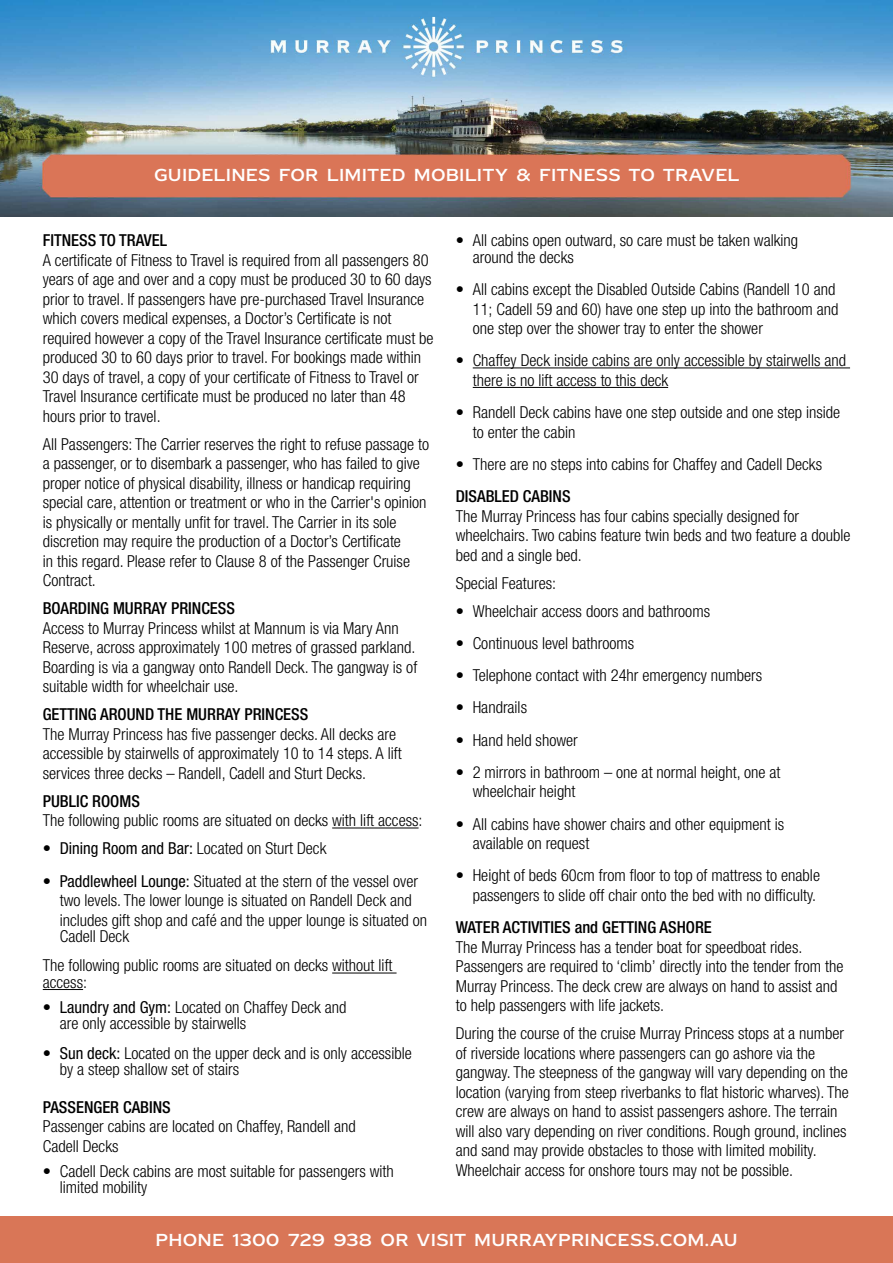
<style>
.page{position:relative;width:893px;height:1263px;background:#fff}
.page>*{position:absolute;margin:0;border:0;box-sizing:border-box;transform-origin:0 0}
.t1{font:condensed 28.5px "Helvetica Neue LT Std";color:#fff}
.t2{font:17.25px "Copperplate New All";letter-spacing:.05em;color:#fff}
.t3{font:300 condensed 16.5px/19.5px "Helvetica Neue LT Std";color:#000}
.t4{font:500 condensed 16.5px "Helvetica Neue LT Std";color:#000}
.t5{font:condensed 16.5px "Helvetica Neue LT Std";color:#000}
.s1{font-weight:300}
.s2{font-weight:400}
</style>
<div class="page">
<img style="left:0;top:0;width:893px;height:216px">
<div style="left:0;top:1216px;width:893px;height:47px;background:#d97657"></div>
<hr style="left:332px;top:827px;width:87px;height:1px;background:#000">
<hr style="left:332px;top:972px;width:65px;height:1px;background:#000">
<hr style="left:43px;top:989px;width:40px;height:1px;background:#000">
<hr style="left:473px;top:367px;width:377px;height:1px;background:#000">
<hr style="left:473px;top:387px;width:195px;height:1px;background:#000">
<p class="t2" style="left:154px;top:165px;width:586px">GUIDELINES FOR LIMITED MOBILITY &amp; FITNESS TO TRAVEL</p>
<p class="t4" style="left:43px;top:231px;width:126px">FITNESS TO TRAVEL</p>
<p class="t3" style="left:43px;top:250px;width:392px">A certificate of Fitness to Travel is required from all passengers 80 years of age and over and a copy must be produced 30 to 60 days prior to travel. If passengers have pre-purchased Travel Insurance which covers medical expenses, a Doctor’s Certificate is not required however a copy of the Travel Insurance certificate must be produced 30 to 60 days prior to travel. For bookings made within 30 days of travel, a copy of your certificate of Fitness to Travel or Travel Insurance certificate must be produced no later than 48 hours prior to travel.</p>
<p class="t3" style="left:43px;top:434px;width:388px">All Passengers: The Carrier reserves the right to refuse passage to a passenger, or to disembark a passenger, who has failed to give proper notice of physical disability, illness or handicap requiring special care, attention or treatment or who in the Carrier's opinion is physically or mentally unfit for travel. The Carrier in its sole discretion may require the production of a Doctor’s Certificate<br>in this regard. Please refer to Clause 8 of the Passenger Cruise Contract.</p>
<p class="t4" style="left:43px;top:599px;width:194px">BOARDING MURRAY PRINCESS</p>
<p class="t3" style="left:43px;top:618px;width:376px">Access to Murray Princess whilst at Mannum is via Mary Ann Reserve, across approximately 100 metres of grassed parkland.<br>Boarding is via a gangway onto Randell Deck. The gangway is of suitable width for wheelchair use.</p>
<p class="t4" style="left:43px;top:705px;width:267px">GETTING AROUND THE MURRAY PRINCESS</p>
<p class="t3" style="left:43px;top:724px;width:360px">The Murray Princess has five passenger decks. All decks are accessible by stairwells of approximately 10 to 14 steps. A lift services three decks – Randell, Cadell and Sturt Decks.</p>
<p class="t4" style="left:43px;top:791px;width:99px">PUBLIC ROOMS</p>
<p class="t3" style="left:43px;top:811px;width:381px">The following public rooms are situated on decks with lift access:</p>
<p class="t5" style="left:43px;top:839px;width:285px">• Dining Room and Bar: <span class="s1">Located on Sturt Deck</span></p>
<p class="t3" style="left:60px;top:871px;width:369px;text-indent:-17px"><span class="s2">• Paddlewheel Lounge:</span> Situated at the stern of the vessel over two levels. The lower lounge is situated on Randell Deck and includes gift shop and café and the upper lounge is situated on</p>
<p class="t3" style="left:43px;top:921px;width:351px;line-height:29.2px;text-indent:17px">Cadell Deck<br>The following public rooms are situated on decks without lift</p>
<p class="t3" style="left:43px;top:972px;width:46px">access:</p>
<p class="t3" style="left:60px;top:999px;width:288px;line-height:16.5px;text-indent:-17px"><span class="s2">• Laundry and Gym:</span> Located on Chaffey Deck and are only accessible by stairwells</p>
<p class="t3" style="left:60px;top:1044px;width:353px;line-height:16.5px;text-indent:-17px"><span class="s2">• Sun deck:</span> Located on the upper deck and is only accessible by a steep shallow set of stairs</p>
<p class="t4" style="left:43px;top:1097px;width:130px">PASSENGER CABINS</p>
<p class="t3" style="left:43px;top:1117px;width:314px">Passenger cabins are located on Chaffey, Randell and<br>Cadell Decks</p>
<p class="t3" style="left:60px;top:1163px;width:336px;line-height:16.5px;text-indent:-17px">• Cadell Deck cabins are most suitable for passengers with limited mobility</p>
<p class="t3" style="left:473px;top:232px;width:327px;line-height:16.5px;text-indent:-17px">• All cabins open outward, so care must be taken walking around the decks</p>
<p class="t3" style="left:473px;top:279px;width:367px;text-indent:-17px">• All cabins except the Disabled Outside Cabins (Randell 10 and<br>11; Cadell 59 and 60) have one step up into the bathroom and one step over the shower tray to enter the shower</p>
<p class="t3" style="left:473px;top:351px;width:375px;text-indent:-17px">• Chaffey Deck inside cabins are only accessible by stairwells and there is no lift access to this deck</p>
<p class="t3" style="left:473px;top:402px;width:369px;text-indent:-17px">• Randell Deck cabins have one step outside and one step inside to enter the cabin</p>
<p class="t3" style="left:456px;top:454px;width:368px">• There are no steps into cabins for Chaffey and Cadell Decks</p>
<p class="t4" style="left:456px;top:486px;width:116px">DISABLED CABINS</p>
<p class="t3" style="left:456px;top:506px;width:396px">The Murray Princess has four cabins specially designed for wheelchairs. Two cabins feature twin beds and two feature a double bed and a single bed.</p>
<p class="t3" style="left:456px;top:573px;width:102px">Special Features:</p>
<p class="t3" style="left:456px;top:601px;width:256px">• Wheelchair access doors and bathrooms</p>
<p class="t3" style="left:456px;top:633px;width:180px">• Continuous level bathrooms</p>
<p class="t3" style="left:456px;top:665px;width:308px">• Telephone contact with 24hr emergency numbers</p>
<p class="t3" style="left:456px;top:698px;width:73px">• Handrails</p>
<p class="t3" style="left:456px;top:730px;width:124px">• Hand held shower</p>
<p class="t3" style="left:473px;top:762px;width:309px;text-indent:-17px">• 2 mirrors in bathroom – one at normal height, one at wheelchair height</p>
<p class="t3" style="left:473px;top:814px;width:313px;text-indent:-17px">• All cabins have shower chairs and other equipment is available on request</p>
<p class="t3" style="left:456px;top:866px;width:366px;text-align:right">• Height of beds 60cm from floor to top of mattress to enable passengers to slide off chair onto the bed with no difficulty.</p>
<p class="t4" style="left:456px;top:917px;width:258px">WATER ACTIVITIES and GETTING ASHORE</p>
<p class="t3" style="left:456px;top:937px;width:389px">The Murray Princess has a tender boat for speedboat rides.<br>Passengers are required to ‘climb’ directly into the tender from the Murray Princess. The deck crew are always on hand to assist and to help passengers with life jackets.</p>
<p class="t3" style="left:456px;top:1023px;width:394px">During the course of the cruise Murray Princess stops at a number of riverside locations where passengers can go ashore via the gangway. The steepness of the gangway will vary depending on the location (varying from steep riverbanks to flat historic wharves). The crew are always on hand to assist passengers ashore. The terrain will also vary depending on river conditions. Rough ground, inclines and sand may provide obstacles to those with limited mobility.<br>Wheelchair access for onshore tours may not be possible.</p>
<h1 class="t1" style="left:538px;top:1222px;width:311px">www.murrayprincess.com.au</h1>
<p class="t2" style="left:156px;top:1229px;width:583px">PHONE 1300 729 938 OR VISIT MURRAYPRINCESS.COM.AU</p>
</div>
